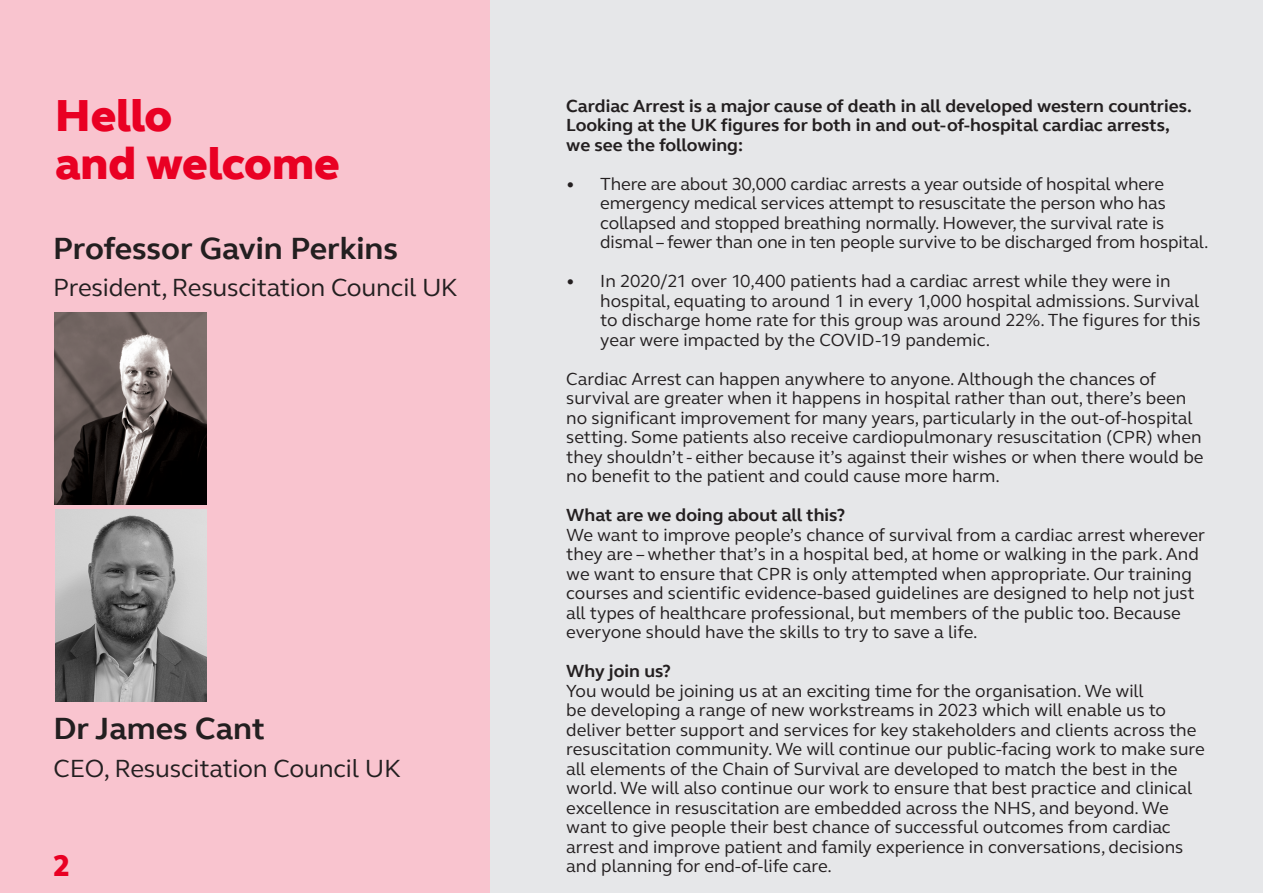
<style>
.page{position:relative;width:1263px;height:893px;background:#fff}
.page>*{position:absolute;margin:0;border:0;box-sizing:border-box;transform-origin:0 0}
.Main_header_red{font:800 45px "Resus";color:#e90023}
.t1{font:700 31.5px "Resus";color:#231f20}
.t2{font:800 30px "Resus";color:#e90023}
.t3{font:25.5px "Resus";letter-spacing:-.005em;color:#231f20}
.Body_copy_12_pt{font:18px/19.5px "Resus";color:#231f20}
.Bold_body_copy{font:700 18px/19.5px "Resus";color:#231f20}
.s1{color:#f9c4cf}
.s2{font-weight:700;font-size:31.5px;color:#f9c4cf}
</style>
<div class="page">
<div style="left:472px;top:0;width:791px;height:893px;background:#e6e7e9"></div>
<div style="left:0;top:0;width:489px;height:893px;background:#f9c4cf"></div>
<img style="left:55px;top:313px;width:151px;height:192px">
<img style="left:55px;top:510px;width:151px;height:191px">
<h1 class="Main_header_red" style="left:55px;top:87px;width:119px">Hello</h1>
<h1 class="Main_header_red" style="left:55px;top:136px;width:298px">and welcome<span class="s1">.</span></h1>
<p class="t1" style="left:53px;top:229px;width:346px">Professor Gavin Perkins</p>
<p class="t3" style="left:53px;top:273px;width:420px">President, Resuscitation Council UK<span class="s2">.</span><span class="s1">.</span></p>
<p class="t1" style="left:54px;top:709px;width:221px">Dr James Cant<span class="s1">.</span></p>
<p class="t3" style="left:54px;top:753px;width:357px">CEO, Resuscitation Council UK<span class="s2">.</span></p>
<h3 class="t2" style="left:53px;top:847px;width:19px">2</h3>
<p class="Bold_body_copy" style="left:566px;top:96px;width:627px">Cardiac Arrest is a major cause of death in all developed western countries.</p>
<p class="Bold_body_copy" style="left:566px;top:115px;width:605px">Looking at the UK figures for both in and out-of-hospital cardiac arrests, we see the following:</p>
<p class="Body_copy_12_pt" style="left:600px;top:174px;width:610px;text-indent:-34px">• There are about 30,000 cardiac arrests a year outside of hospital where emergency medical services attempt to resuscitate the person who has collapsed and stopped breathing normally. However, the survival rate is dismal – fewer than one in ten people survive to be discharged from hospital.</p>
<p class="Body_copy_12_pt" style="left:600px;top:271px;width:602px;text-indent:-34px">• In 2020/21 over 10,400 patients had a cardiac arrest while they were in hospital, equating to around 1 in every 1,000 hospital admissions. Survival to discharge home rate for this group was around 22%. The figures for this year were impacted by the COVID-19 pandemic.</p>
<p class="Body_copy_12_pt" style="left:566px;top:369px;width:639px">Cardiac Arrest can happen anywhere to anyone. Although the chances of survival are greater when it happens in hospital rather than out, there’s been no significant improvement for many years, particularly in the out-of-hospital setting. Some patients also receive cardiopulmonary resuscitation (CPR) when they shouldn’t - either because it’s against their wishes or when there would be no benefit to the patient and could cause more harm.</p>
<p class="Bold_body_copy" style="left:566px;top:505px;width:280px">What are we doing about all this?</p>
<p class="Body_copy_12_pt" style="left:566px;top:525px;width:640px">We want to improve people’s chance of survival from a cardiac arrest wherever they are – whether that’s in a hospital bed, at home or walking in the park. And we want to ensure that CPR is only attempted when appropriate. Our training courses and scientific evidence-based guidelines are designed to help not just all types of healthcare professional, but members of the public too. Because everyone should have the skills to try to save a life.</p>
<p class="Bold_body_copy" style="left:566px;top:661px;width:106px">Why join us?</p>
<p class="Body_copy_12_pt" style="left:566px;top:681px;width:640px">You would be joining us at an exciting time for the organisation. We will<br>be developing a range of new workstreams in 2023 which will enable us to deliver better support and services for key stakeholders and clients across the resuscitation community. We will continue our public-facing work to make sure all elements of the Chain of Survival are developed to match the best in the world. We will also continue our work to ensure that best practice and clinical excellence in resuscitation are embedded across the NHS, and beyond. We want to give people their best chance of successful outcomes from cardiac arrest and improve patient and family experience in conversations, decisions and planning for end-of-life care.</p>
</div>
